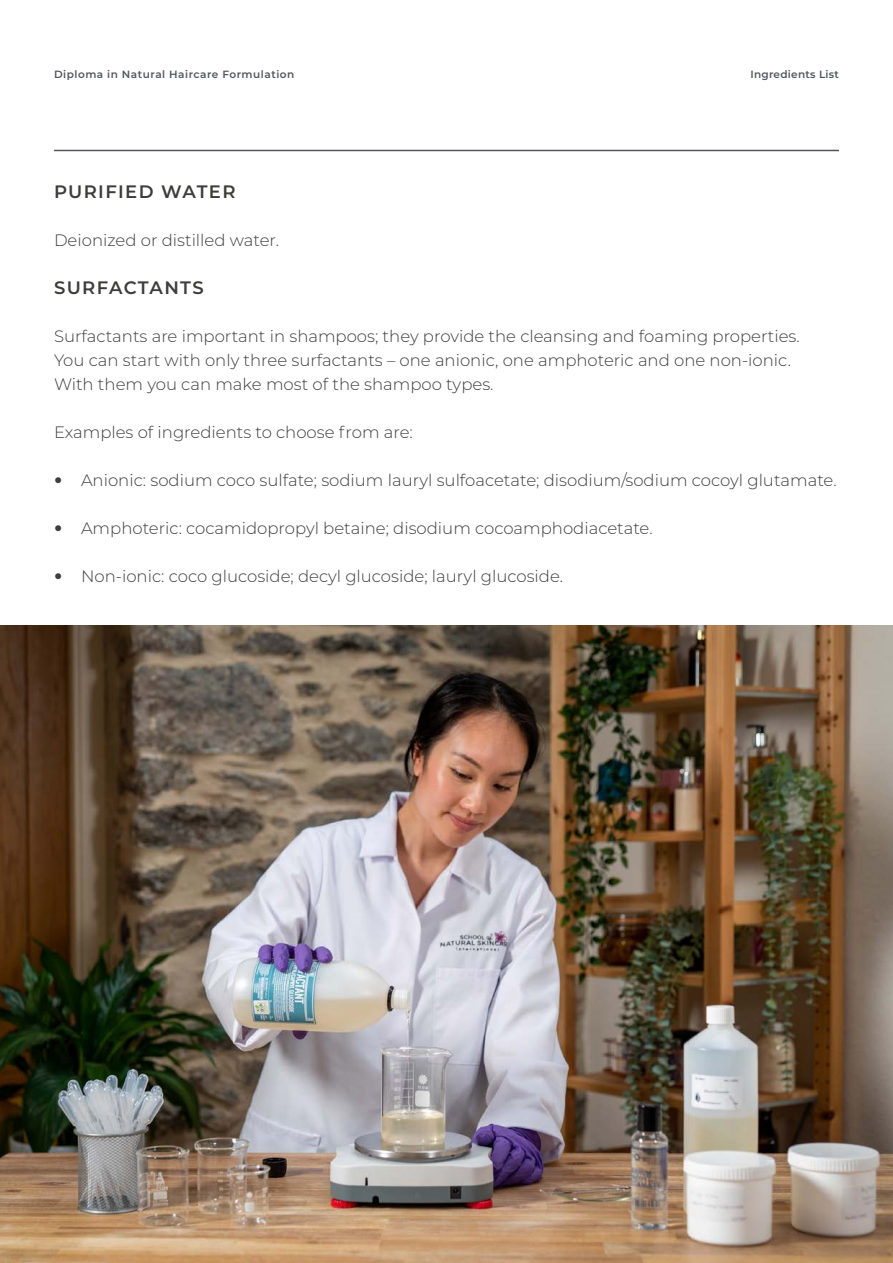
<style>
.page{position:relative;width:893px;height:1263px;background:#fff}
.page>*{position:absolute;margin:0;border:0;box-sizing:border-box;transform-origin:0 0}
.Body_Text{font:600 18px "Montserrat";letter-spacing:.075em;color:#3d3d3c}
.Body_Text-2{font:300 16.5px/24px "Montserrat";color:#3d3d3c}
.t1{font:600 10.5px "Montserrat";letter-spacing:.05em;color:#54555a}
.t2{font:600 10.5px "Montserrat";letter-spacing:.025em;color:#54555a}
.s1{font-family:"Avenir"}
</style>
<div class="page">
<hr style="left:54px;top:150px;width:785px;height:1px;background:#54555a">
<img style="left:0;top:625px;width:893px;height:638px">
<p class="t1" style="left:54px;top:67px;width:242px">Diploma in Natural Haircare Formulation</p>
<p class="t2" style="left:750px;top:67px;width:90px">Ingredients List</p>
<p class="Body_Text" style="left:54px;top:179px;width:183px">PURIFIED WATER</p>
<p class="Body_Text-2" style="left:54px;top:228px;width:227px">Deionized or distilled water.</p>
<p class="Body_Text" style="left:54px;top:275px;width:151px">SURFACTANTS</p>
<p class="Body_Text-2" style="left:54px;top:324px;width:747px">Surfactants are important in shampoos; they provide the cleansing and foaming properties.<br>You can start with only three surfactants – one anionic, one amphoteric and one non-ionic.<br>With them you can make most of the shampoo types.</p>
<p class="Body_Text-2" style="left:54px;top:420px;width:360px">Examples of ingredients to choose from are:</p>
<p class="Body_Text-2" style="left:54px;top:468px;width:784px"><span class="s1">•</span> Anionic: sodium coco sulfate; sodium lauryl sulfoacetate; disodium/sodium cocoyl glutamate.</p>
<p class="Body_Text-2" style="left:54px;top:516px;width:600px"><span class="s1">•</span> Amphoteric: cocamidopropyl betaine; disodium cocoamphodiacetate.</p>
<p class="Body_Text-2" style="left:54px;top:564px;width:511px"><span class="s1">•</span> Non-ionic: coco glucoside; decyl glucoside; lauryl glucoside.</p>
</div>
